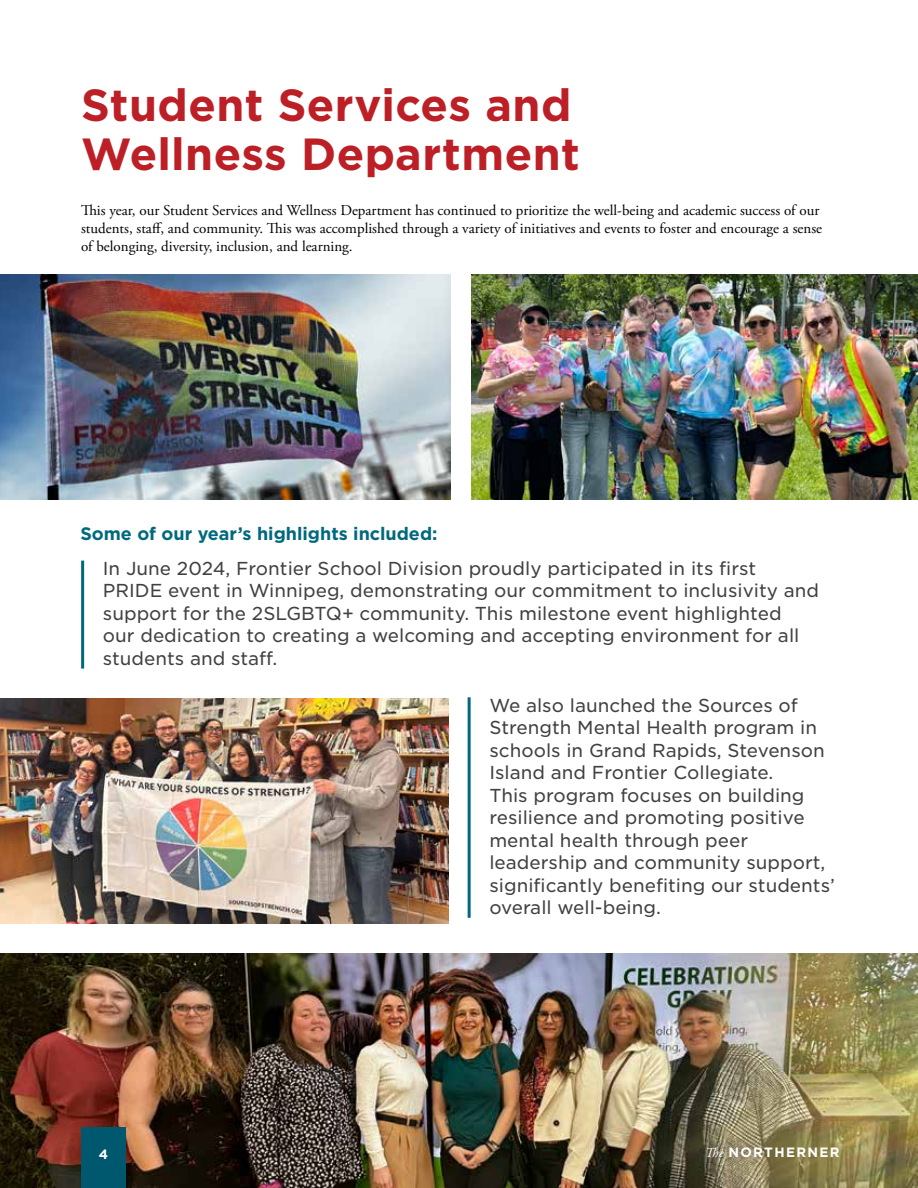
<style>
.page{position:relative;width:918px;height:1188px;background:#fff}
.page>*{position:absolute;margin:0;border:0;box-sizing:border-box;transform-origin:0 0}
.t1{font:700 45px/49.5px "Gotham";letter-spacing:.005em;color:#bc2026}
.t2{font:18px/22.5px "Gotham S Sm";color:#414042}
.t3{font:700 18px "Gotham";color:#00697e}
.t4{font:15px/18px "Adobe Garamond Pro";color:#000}
.t5{font:700 13.5px "Gotham";letter-spacing:.1em;color:#fff}
.s1{font-family:"Adobe Garamond Pro";font-weight:400;font-style:italic}
</style>
<div class="page">
<img style="left:0;top:953px;width:918px;height:235px">
<div style="left:81px;top:1128px;width:45px;height:60px;background:#00586f"></div>
<img style="left:0;top:274px;width:451px;height:225px">
<img style="left:471px;top:274px;width:447px;height:225px">
<img style="left:0;top:699px;width:449px;height:224px">
<hr style="left:468px;top:697px;width:3px;height:221px;background:#00697e">
<hr style="left:81px;top:561px;width:3px;height:108px;background:#00697e">
<h1 class="t1" style="left:81px;top:79px;width:500px">Student Services and<br>Wellness Department</h1>
<p class="t4" style="left:81px;top:202px;width:743px">This year, our Student Services and Wellness Department has continued to prioritize the well-being and academic success of our students, staff, and community. This was accomplished through a variety of initiatives and events to foster and encourage a sense of belonging, diversity, inclusion, and learning.</p>
<p class="t3" style="left:80px;top:523px;width:359px">Some of our year’s highlights included:</p>
<p class="t2" style="left:103px;top:557px;width:718px">In June 2024, Frontier School Division proudly participated in its first PRIDE event in Winnipeg, demonstrating our commitment to inclusivity and support for the 2SLGBTQ+ community. This milestone event highlighted<br>our dedication to creating a welcoming and accepting environment for all students and staff.</p>
<p class="t2" style="left:489px;top:693px;width:347px">We also launched the Sources of<br>Strength Mental Health program in schools in Grand Rapids, Stevenson<br>Island and Frontier Collegiate.<br>This program focuses on building resilience and promoting positive mental health through peer leadership and community support, significantly benefiting our students’ overall well-being.</p>
<p class="t5" style="left:99px;top:1146px;width:11px">4</p>
<p class="t5" style="left:705px;top:1144px;width:136px"><span class="s1">The</span> NORTHERNER</p>
</div>
